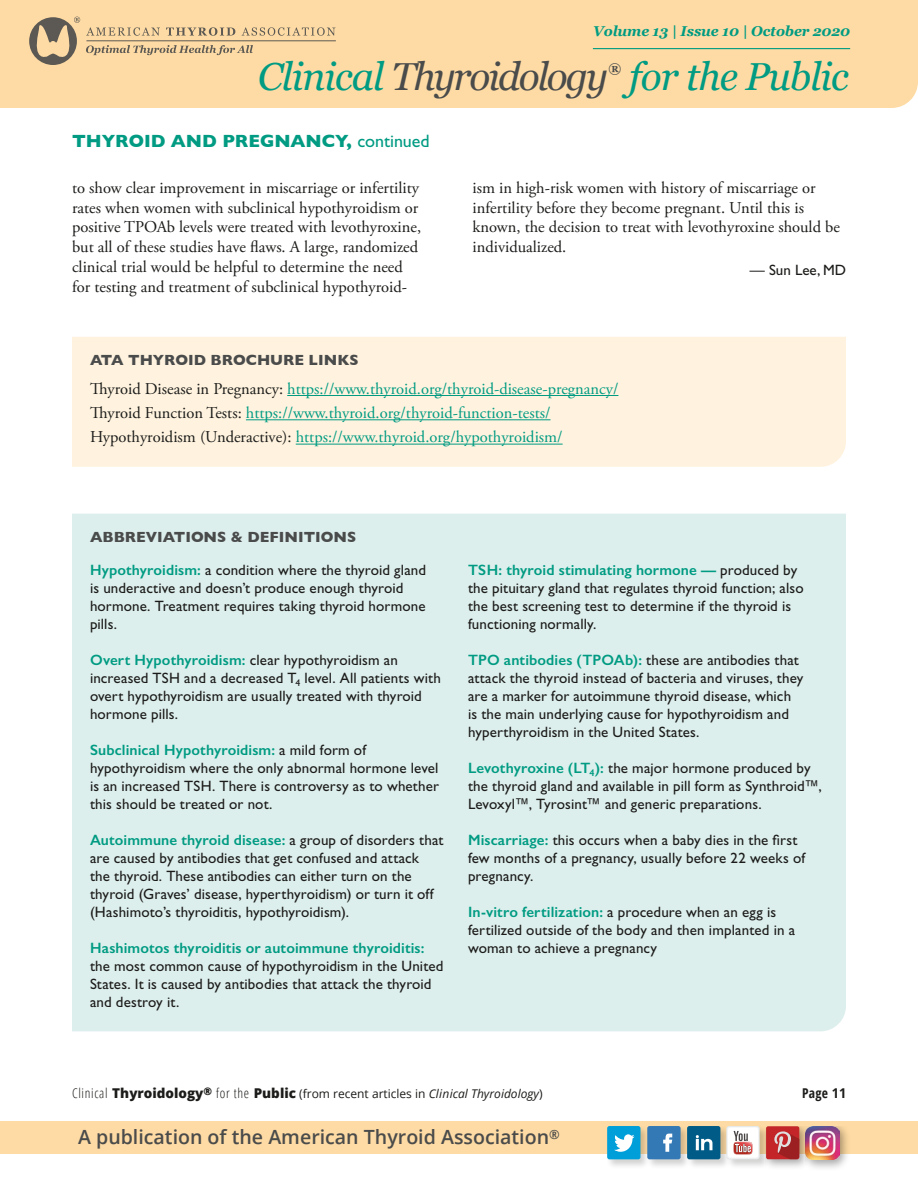
<style>
.page{position:relative;width:918px;height:1188px;background:#fff}
.page>*{position:absolute;margin:0;border:0;box-sizing:border-box;transform-origin:0 0}
.t1{font:italic 39px "Georgia";letter-spacing:-.05em;color:#4a4b4b}
.t2{font:italic 39px "Georgia";letter-spacing:-.025em;color:#009b82}
.t3{font:600 19.65px "Open Sans";color:#4a4b4b}
.t4{font:700 18px "Gill Sans";color:#009b82}
.body_serif{font:16.5px/19.8px "Adobe Garamond Pro";color:#1c1c1a}
.body_links{font:16.5px "Adobe Garamond Pro";color:#009b82}
.abbreviations_body{font:15px/18px "Gill Sans Std";letter-spacing:.01em;color:#1c1c1a}
.abbreviations_head{font:700 15px "Gill Sans";color:#4a4b4b}
.question_links{font:700 15px "Gill Sans";color:#4a4b4b}
.body_editor_name{font:15px "Gill Sans Std";color:#1c1c1a}
.t5{font:italic 700 14.25px "Georgia";letter-spacing:-.01em;color:#009b82}
.t6{font:700 13.65px "Georgia";color:#4a4b4b}
.t7{font:700 condensed 13.5px "Open Sans";color:#1c1c1a}
.t8{font:12px "Open Sans";color:#1c1c1a}
.s1{color:#009b82}
.s2{font-family:"Gill Sans Std";font-weight:400}
.s3{color:#1c1c1a}
.s4{font-family:"Gill Sans";font-weight:600;color:#009b82}
.s5{font-weight:300;font-stretch:condensed;font-size:13.5px}
.s6{font-weight:800;font-size:13.5px}
.s7{font-style:italic}
.s8{font-style:inherit}
</style>
<div class="page">
<div style="left:0;top:0;width:918px;height:108px;background:#fedba4"></div>
<hr style="left:593px;top:48px;width:257px;height:1px;background:#009b82">
<hr style="left:86px;top:41px;width:250px;height:1px;background:#4a4b4b">
<svg style="left:86px;top:27px;width:74px;height:9px"></svg>
<svg style="left:166px;top:27px;width:69px;height:9px"></svg>
<svg style="left:242px;top:27px;width:93px;height:9px"></svg>
<svg style="left:29px;top:17px;width:51px;height:48px;background:#b4a07f"></svg>
<svg style="left:86px;top:45px;width:167px;height:10px;background:#ceb58c"></svg>
<div style="left:0;top:1121px;width:918px;height:33px;background:#fedba4"></div>
<div style="left:606px;top:1125px;width:164px;height:45px;background:#1c1c1a;opacity:.2"></div>
<div style="left:687px;top:1126px;width:33px;height:33px;background:#005b87;border-radius:2px"></div>
<svg style="left:696px;top:1135px;width:16px;height:15px"></svg>
<div style="left:607px;top:1126px;width:33px;height:33px;background:#009fd9;border-radius:2px"></div>
<svg style="left:614px;top:1134px;width:21px;height:18px"></svg>
<div style="left:647px;top:1126px;width:34px;height:33px;background:#3279b6;border-radius:2px"></div>
<svg style="left:663px;top:1134px;width:10px;height:18px"></svg>
<svg style="left:726px;top:1126px;width:34px;height:33px"></svg>
<svg style="left:727px;top:1127px;width:32px;height:32px"></svg>
<img style="left:809px;top:1126px;width:38px;height:42px">
<img style="left:809px;top:1126px;width:31px;height:34px">
<img style="left:766px;top:1126px;width:43px;height:44px">
<div style="left:766px;top:1126px;width:33px;height:33px;background:#c32528;border-radius:2px"></div>
<svg style="left:774px;top:1131px;width:25px;height:28px"></svg>
<div style="left:72px;top:514px;width:774px;height:517px;background:#ddefed"></div>
<div style="left:72px;top:337px;width:774px;height:130px;background:#fff3df"></div>
<hr style="left:287px;top:395px;width:331px;height:1px;background:#009b82">
<hr style="left:246px;top:419px;width:305px;height:1px;background:#009b82">
<hr style="left:296px;top:444px;width:267px;height:1px;background:#009b82">
<p class="t5" style="left:593px;top:21px;width:259px">Volume 13 | Issue 10 | October 2020</p>
<h1 class="t1" style="left:258px;top:48px;width:352px"><span class="s1">Clinical</span> Thyroidology</h1>
<p class="t6" style="left:609px;top:58px;width:14px">®</p>
<h1 class="t2" style="left:629px;top:48px;width:221px">for the Public</h1>
<p class="t4" style="left:72px;top:127px;width:359px">THYROID AND PREGNANCY, <span class="s2">continued</span></p>
<p class="body_serif" style="left:72px;top:178px;width:351px">to show clear improvement in miscarriage or infertility rates when women with subclinical hypothyroidism or positive TPOAb levels were treated with levothyroxine, but all of these studies have flaws. A large, randomized clinical trial would be helpful to determine the need for testing and treatment of subclinical hypothyroid-</p>
<p class="body_serif" style="left:472px;top:178px;width:369px">ism in high-risk women with history of miscarriage or infertility before they become pregnant. Until this is known, the decision to treat with levothyroxine should be individualized.</p>
<p class="body_editor_name" style="left:750px;top:261px;width:98px">— Sun Lee, MD</p>
<p class="question_links" style="left:90px;top:348px;width:270px">ATA THYROID BROCHURE LINKS</p>
<p class="body_links" style="left:90px;top:379px;width:530px"><span class="s3">Thyroid Disease in Pregnancy:</span> https://www.thyroid.org/thyroid-disease-pregnancy/</p>
<p class="body_links" style="left:90px;top:403px;width:462px"><span class="s3">Thyroid Function Tests:</span> https://www.thyroid.org/thyroid-function-tests/</p>
<p class="body_links" style="left:90px;top:427px;width:474px"><span class="s3">Hypothyroidism (Underactive):</span> https://www.thyroid.org/hypothyroidism/</p>
<p class="abbreviations_head" style="left:90px;top:525px;width:268px">ABBREVIATIONS &amp; DEFINITIONS</p>
<p class="abbreviations_body" style="left:90px;top:561px;width:338px"><span class="s4">Hypothyroidism:</span> a condition where the thyroid gland is underactive and doesn’t produce enough thyroid hormone. Treatment requires taking thyroid hormone pills.</p>
<p class="abbreviations_body" style="left:90px;top:651px;width:352px"><span class="s4">Overt Hypothyroidism:</span> clear hypothyroidism an increased TSH and a decreased T<sub>4</sub> level. All patients with overt hypothyroidism are usually treated with thyroid hormone pills.</p>
<p class="abbreviations_body" style="left:90px;top:741px;width:351px"><span class="s4">Subclinical Hypothyroidism:</span> a mild form of hypothyroidism where the only abnormal hormone level is an increased TSH. There is controversy as to whether this should be treated or not.</p>
<p class="abbreviations_body" style="left:90px;top:831px;width:355px"><span class="s4">Autoimmune thyroid disease:</span> a group of disorders that are caused by antibodies that get confused and attack<br>the thyroid. These antibodies can either turn on the thyroid (Graves’ disease, hyperthyroidism) or turn it off (Hashimoto’s thyroiditis, hypothyroidism).</p>
<p class="abbreviations_body" style="left:90px;top:939px;width:355px"><span class="s4">Hashimotos thyroiditis or autoimmune thyroiditis: </span>the most common cause of hypothyroidism in the United States. It is caused by antibodies that attack the thyroid and destroy it.</p>
<p class="abbreviations_body" style="left:468px;top:561px;width:337px"><span class="s4">TSH: thyroid stimulating hormone —</span> produced by the pituitary gland that regulates thyroid function; also the best screening test to determine if the thyroid is functioning normally.</p>
<p class="abbreviations_body" style="left:468px;top:651px;width:337px"><span class="s4">TPO antibodies (TPOAb):</span> these are antibodies that attack the thyroid instead of bacteria and viruses, they are a marker for autoimmune thyroid disease, which is the main underlying cause for hypothyroidism and hyperthyroidism in the United States.</p>
<p class="abbreviations_body" style="left:468px;top:759px;width:355px"><span class="s4">Levothyroxine (LT</span><sub>4</sub><span class="s4">):</span> the major hormone produced by the thyroid gland and available in pill form as Synthroid™,<br>Levoxyl™, Tyrosint™ and generic preparations.</p>
<p class="abbreviations_body" style="left:468px;top:831px;width:339px"><span class="s4">Miscarriage:</span> this occurs when a baby dies in the first few months of a pregnancy, usually before 22 weeks of pregnancy.</p>
<p class="abbreviations_body" style="left:468px;top:903px;width:329px"><span class="s4">In-vitro fertilization:</span> a procedure when an egg is fertilized outside of the body and then implanted in a woman to achieve a pregnancy</p>
<p class="t8" style="left:72px;top:1086px;width:472px"><span class="s5">Clinical</span> <span class="s6">Thyroidology</span><sup>®</sup> <span class="s5">for the</span> <span class="s6">Public</span> (from recent articles in <span class="s7">Clinical Thyroidology</span>)</p>
<p class="t7" style="left:802px;top:1084px;width:45px">Page <span class="s8">11</span></p>
<h2 class="t3" style="left:78px;top:1123px;width:483px">A publication of the American Thyroid Association<sup>®</sup></h2>
</div>
